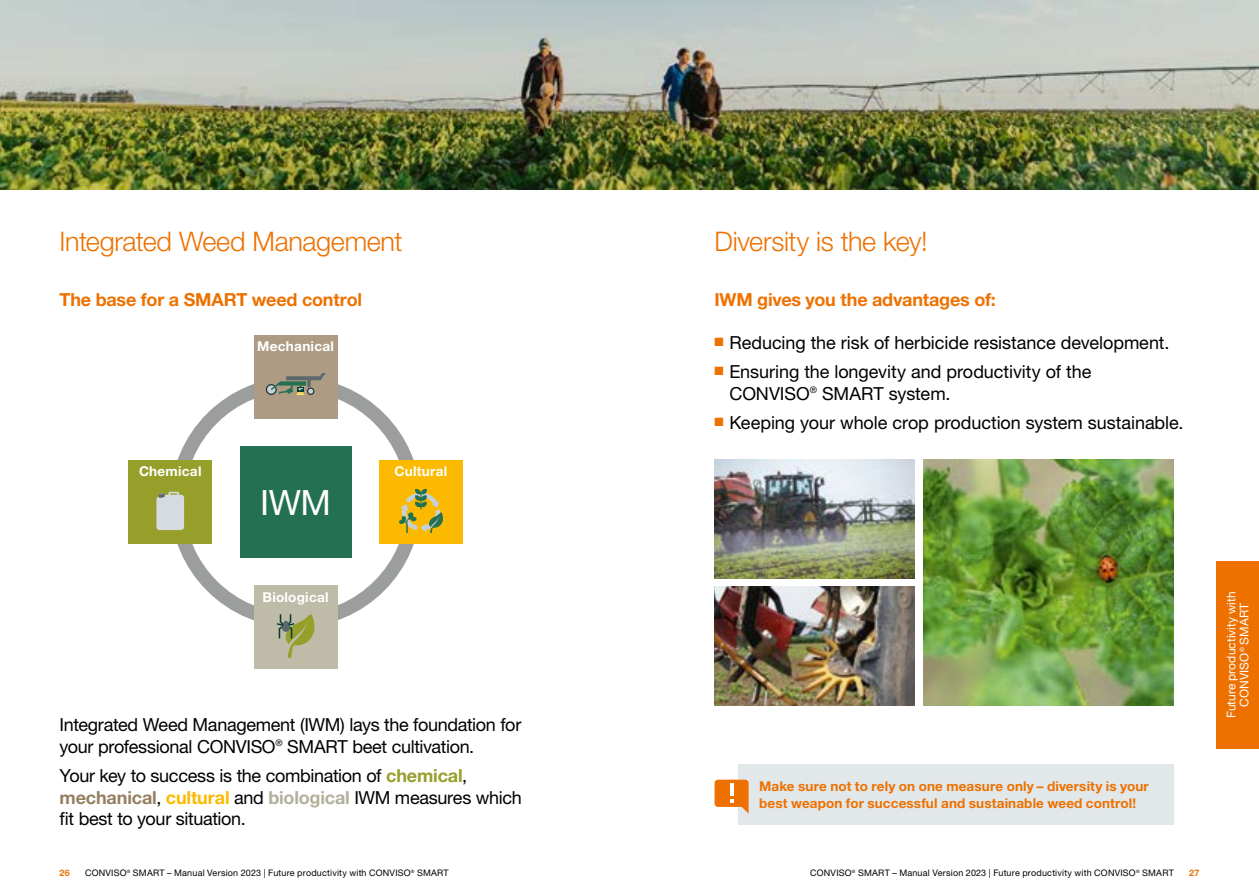
<style>
.page{position:relative;width:1259px;height:893px;background:#fff}
.page>*{position:absolute;margin:0;border:0;box-sizing:border-box;transform-origin:0 0}
.t1{font:34.95px "Helvetica Neue LT Std";color:#fff}
.t2{font:300 27px "Helvetica Neue LT Pro";letter-spacing:-.015em;color:#ee7100}
.t3{font:18px/21.3px "Helvetica Neue LT Pro";letter-spacing:-.01em;color:#000}
.t4{font:700 18px "Helvetica Neue LT Pro";letter-spacing:-.01em;color:#ee7100}
.t5{font:700 13.65px "Helvetica Neue LT Std";letter-spacing:.02em;color:#fff}
.t6{font:700 13.5px/16.5px "Helvetica Neue LT Std";letter-spacing:.01em;color:#ee7100}
.t7{font:12px/13.2px "Helvetica Neue LT Pro";letter-spacing:.005em;color:#fff;text-align:center}
.t8{font:9px "Helvetica Neue LT Pro";letter-spacing:.02em;color:#000}
.t9{font:700 9px "Helvetica Neue LT Pro";color:#ee7100}
.s1{font-weight:700;color:#979f2b}
.s2{font-weight:700;color:#948061}
.s3{font-weight:700;color:#fbba00}
.s4{font-weight:700;color:#b2af9b}
</style>
<div class="page">
<div style="left:170px;top:377px;width:251px;height:250px;background:#9c9d9d;border-radius:50%"></div>
<div style="left:184px;top:391px;width:223px;height:223px;background:#fff;border-radius:50%"></div>
<div style="left:240px;top:446px;width:111px;height:112px;background:#237052"></div>
<div style="left:379px;top:460px;width:84px;height:84px;background:#fbba00"></div>
<svg style="left:399px;top:489px;width:44px;height:44px"></svg>
<div style="left:128px;top:460px;width:84px;height:84px;background:#979f2b"></div>
<svg style="left:156px;top:491px;width:28px;height:39px"></svg>
<div style="left:254px;top:586px;width:83px;height:83px;background:#bebba9"></div>
<svg style="left:277px;top:614px;width:38px;height:44px"></svg>
<div style="left:282px;top:624px;width:8px;height:8px;background:#5d686d;border-radius:50%"></div>
<img style="left:0;top:0;width:1259px;height:189px">
<img style="left:924px;top:459px;width:250px;height:247px">
<img style="left:714px;top:587px;width:200px;height:119px">
<img style="left:714px;top:459px;width:200px;height:119px">
<div style="left:254px;top:335px;width:83px;height:84px;background:#ad9c83"></div>
<div style="left:266px;top:384px;width:11px;height:11px;background:#223737;border-radius:50%"></div>
<div style="left:267px;top:385px;width:8px;height:9px;background:#c7d0d6;border-radius:50%"></div>
<svg style="left:271px;top:373px;width:54px;height:22px"></svg>
<div style="left:1216px;top:561px;width:43px;height:187px;background:#ee7100"></div>
<div style="left:738px;top:765px;width:436px;height:60px;background:#e2e7ea"></div>
<svg style="left:714px;top:780px;width:34px;height:33px"></svg>
<h2 class="t2" style="left:60px;top:225px;width:344px">Integrated Weed Management</h2>
<h2 class="t2" style="left:714px;top:225px;width:214px">Diversity is the key!</h2>
<p class="t4" style="left:60px;top:289px;width:304px">The base for a SMART weed control</p>
<p class="t4" style="left:714px;top:289px;width:283px">IWM gives you the advantages of:</p>
<p class="t5" style="left:257px;top:338px;width:78px">Mechanical</p>
<p class="t5" style="left:139px;top:463px;width:64px">Chemical</p>
<p class="t5" style="left:394px;top:463px;width:54px">Cultural</p>
<h1 class="t1" style="left:260px;top:481px;width:72px">IWM</h1>
<p class="t3" style="left:714px;top:331px;width:456px"><sup>■</sup> Reducing the risk of herbicide resistance development.</p>
<p class="t3" style="left:729px;top:361px;width:363px;text-indent:-15px"><sup>■</sup> Ensuring the longevity and productivity of the<br>CONVISO<sup>®</sup> SMART system.</p>
<p class="t3" style="left:714px;top:412px;width:470px"><sup>■</sup> Keeping your whole crop production system sustainable.</p>
<p class="t5" style="left:262px;top:588px;width:68px">Biological</p>
<p class="t3" style="left:60px;top:714px;width:463px">Integrated Weed Management (IWM) lays the foundation for your professional CONVISO<sup>®</sup> SMART beet cultivation.</p>
<p class="t3" style="left:60px;top:765px;width:464px">Your key to success is the combination of <span class="s1">chemical</span>, <span class="s2">mechanical</span>, <span class="s3">cultural</span> and <span class="s4">biological</span> IWM measures which fit best to your situation.</p>
<p class="t6" style="left:759px;top:778px;width:391px">Make sure not to rely on one measure only – diversity is your best weapon for successful and sustainable weed control!</p>
<p class="t8" style="left:85px;top:867px;width:365px">CONVISO<sup>®</sup> SMART – Manual Version 2023 | Future productivity with CONVISO<sup>®</sup> SMART</p>
<p class="t8" style="left:810px;top:867px;width:365px">CONVISO<sup>®</sup> SMART – Manual Version 2023 | Future productivity with CONVISO<sup>®</sup> SMART</p>
<p class="t9" style="left:60px;top:867px;width:12px">26</p>
<p class="t9" style="left:1189px;top:867px;width:12px">27</p>
<p class="t7" style="left:1224px;top:718px;width:128px;rotate:-90deg">Future productivity with<br>CONVISO<sup>®</sup> SMART</p>
</div>
